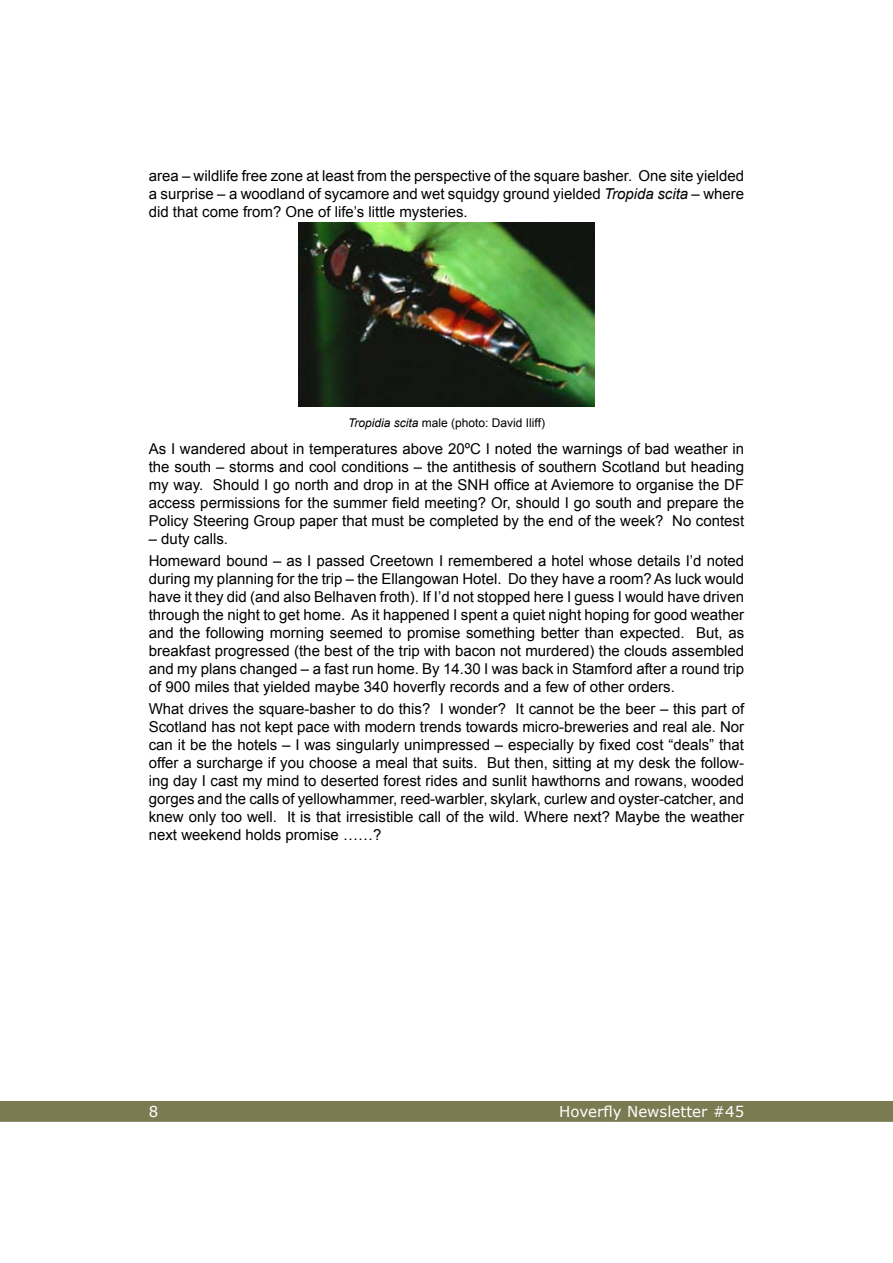
<style>
.page{position:relative;width:893px;height:1263px;background:#fff}
.page>*{position:absolute;margin:0;border:0;box-sizing:border-box;transform-origin:0 0}
.t1{font:15px/18px "Arial";color:#000;text-align:justify}
.t2{font:15px "Verdana";color:#fff}
.t3{font:12px "Arial";color:#000}
.s1{font-style:italic}
</style>
<div class="page">
<div style="left:0;top:1101px;width:893px;height:21px;background:#7a7b51"></div>
<img style="left:298px;top:222px;width:296px;height:185px">
<p class="t1" style="left:149px;top:167px;width:597px">area – wildlife free zone at least from the perspective of the square basher. One site yielded a surprise – a woodland of sycamore and wet squidgy ground yielded <span class="s1">Tropida scita</span> – where did that come from? One of life’s little mysteries.</p>
<p class="t3" style="left:348px;top:415px;width:198px"><span class="s1">Tropidia scita</span> male (photo: David Iliff)</p>
<p class="t1" style="left:149px;top:439px;width:597px">As I wandered about in temperatures above 20ºC I noted the warnings of bad weather in the south – storms and cool conditions – the antithesis of southern Scotland but heading my way. Should I go north and drop in at the SNH office at Aviemore to organise the DF access permissions for the summer field meeting? Or, should I go south and prepare the Policy Steering Group paper that must be completed by the end of the week? No contest</p>
<p class="t1" style="left:149px;top:527px;width:597px;line-height:22.4px">– duty calls.<br>Homeward bound – as I passed Creetown I remembered a hotel whose details I’d noted</p>
<p class="t1" style="left:149px;top:570px;width:597px">during my planning for the trip – the Ellangowan Hotel. Do they have a room? As luck would have it they did (and also Belhaven froth). If I’d not stopped here I guess I would have driven through the night to get home. As it happened I spent a quiet night hoping for good weather and the following morning seemed to promise something better than expected. But, as breakfast progressed (the best of the trip with bacon not murdered) the clouds assembled and my plans changed – a fast run home. By 14.30 I was back in Stamford after a round trip of 900 miles that yielded maybe 340 hoverfly records and a few of other orders.</p>
<p class="t1" style="left:149px;top:700px;width:597px">What drives the square-basher to do this? I wonder? It cannot be the beer – this part of Scotland has not kept pace with modern trends towards micro-breweries and real ale. Nor can it be the hotels – I was singularly unimpressed – especially by fixed cost “deals” that offer a surcharge if you choose a meal that suits. But then, sitting at my desk the follow&shy;ing day I cast my mind to deserted forest rides and sunlit hawthorns and rowans, wooded gorges and the calls of yellowhammer, reed-warbler, skylark, curlew and oyster-catcher, and knew only too well. It is that irresistible call of the wild. Where next? Maybe the weather next weekend holds promise ……?</p>
<p class="t2" style="left:149px;top:1102px;width:11px">8</p>
<p class="t2" style="left:559px;top:1102px;width:186px">Hoverfly Newsletter #45</p>
</div>
